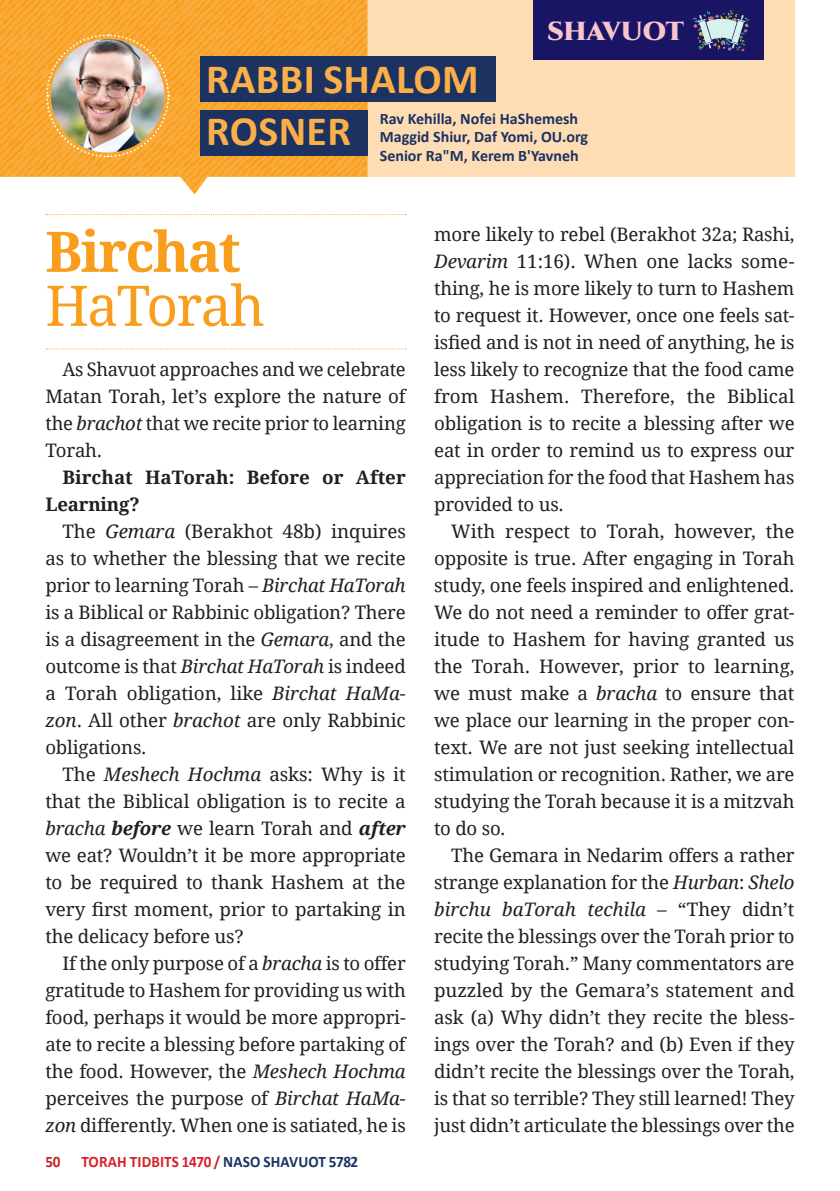
<style>
.page{position:relative;width:840px;height:1191px;background:#fff}
.page>*{position:absolute;margin:0;border:0;box-sizing:border-box;transform-origin:0 0}
.headline{font:700 56px/54px "Droid Serif";letter-spacing:-.03em;color:#f89e1c}
.t1{font:700 41.8px "Calibri";letter-spacing:.01em;color:#fbaf4b}
.MAIN_TEXT{font:900 26px "Cinzel";letter-spacing:-.01em;color:#f8c5ce}
.MAIN_TEXT-2{font:18.6px/27px "Droid Serif";letter-spacing:-.01em;color:#231f20;text-align:justify}
.MAIN_TEXT-3{font:700 18.6px/27px "Droid Serif";color:#231f20}
.t2{font:700 16px "Calibri";color:#1c3260}
.t3{font:700 16px "Calibri";letter-spacing:.01em;color:#d5222a;scale:.95 1}
.s1{font-weight:400}
.s2{font-style:italic}
.s3{font-weight:700;font-style:italic}
.s4{color:#bd2327}
.s5{color:#1c3260}
</style>
<div class="page">
<div style="left:367px;top:0;width:427px;height:176px;background:#feddb4"></div>
<div style="left:200px;top:56px;width:296px;height:46px;background:#1c3260"></div>
<svg style="left:0;top:0;width:367px;height:194px"></svg>
<svg style="left:46px;top:214px;width:360px;height:1px"></svg>
<svg style="left:46px;top:348px;width:360px;height:1px"></svg>
<div style="left:532px;top:0;width:230px;height:59px;background:#1a1465"></div>
<svg style="left:692px;top:10px;width:56px;height:41px"></svg>
<p class="MAIN_TEXT" style="left:547px;top:14px;width:138px">SHAVUOT</p>
<p class="t1" style="left:206px;top:49px;width:274px">RABBI SHALOM</p>
<p class="t1" style="left:206px;top:102px;width:146px">ROSNER</p>
<p class="t2" style="left:379px;top:108px;width:200px">Rav Kehilla, Nofei HaShemesh</p>
<p class="t2" style="left:379px;top:126px;width:210px">Maggid Shiur, Daf Yomi, OU.org</p>
<p class="t2" style="left:379px;top:144px;width:200px">Senior Ra"M, Kerem B'Yavneh</p>
<p class="headline" style="left:45px;top:225px;width:221px">Birchat<br><span class="s1">HaTorah</span></p>
<p class="MAIN_TEXT-2" style="left:45px;top:356px;width:362px;text-indent:17px">As Shavuot approaches and we celebrate Matan Torah, let’s explore the nature of the <span class="s2">brachot</span> that we recite prior to learning Torah.</p>
<p class="MAIN_TEXT-3" style="left:45px;top:464px;width:362px;text-indent:17px">Birchat HaTorah: Before or After<br>Learning?</p>
<p class="MAIN_TEXT-2" style="left:45px;top:518px;width:362px;text-indent:17px">The <span class="s2">Gemara</span> (Berakhot 48b) inquires as to whether the blessing that we recite prior to learning Torah – <span class="s2">Birchat HaTorah </span>is a Biblical or Rabbinic obligation? There is a disagreement in the <span class="s2">Gemara</span>, and the outcome is that <span class="s2">Birchat HaTorah</span> is indeed a Torah obligation, like <span class="s2">Birchat HaMa&shy;zon</span>. All other <span class="s2">brachot</span> are only Rabbinic obligations.</p>
<p class="MAIN_TEXT-2" style="left:45px;top:761px;width:362px;text-indent:17px">The <span class="s2">Meshech Hochma</span> asks: Why is it that the Biblical obligation is to recite a <span class="s2">bracha</span> <span class="s3">before</span> we learn Torah and <span class="s3">after </span>we eat? Wouldn’t it be more appropriate to be required to thank Hashem at the very first moment, prior to partaking in the delicacy before us?</p>
<p class="MAIN_TEXT-2" style="left:45px;top:950px;width:362px;text-indent:17px">If the only purpose of a <span class="s2">bracha</span> is to offer gratitude to Hashem for providing us with food, perhaps it would be more appropri&shy;ate to recite a blessing before partaking of the food. However, the <span class="s2">Meshech Hochma </span>perceives the purpose of <span class="s2">Birchat HaMa&shy;zon</span> differently. When one is satiated, he is</p>
<p class="t3" style="left:45px;top:1150px;width:331px"><span class="s4">50</span> TORAH TIDBITS 1470 / <span class="s5">NASO SHAVUOT 5782</span></p>
<p class="MAIN_TEXT-2" style="left:434px;top:221px;width:362px">more likely to rebel (Berakhot 32a; Rashi, <span class="s2">Devarim</span> 11:16). When one lacks some&shy;thing, he is more likely to turn to Hashem to request it. However, once one feels sat&shy;isfied and is not in need of anything, he is less likely to recognize that the food came from Hashem. Therefore, the Biblical obligation is to recite a blessing after we eat in order to remind us to express our appreciation for the food that Hashem has provided to us.</p>
<p class="MAIN_TEXT-2" style="left:434px;top:518px;width:362px;text-indent:17px">With respect to Torah, however, the opposite is true. After engaging in Torah study, one feels inspired and enlightened.<br>We do not need a reminder to offer grat&shy;itude to Hashem for having granted us the Torah. However, prior to learning, we must make a <span class="s2">bracha</span> to ensure that we place our learning in the proper con&shy;text. We are not just seeking intellectual stimulation or recognition. Rather, we are studying the Torah because it is a mitzvah to do so.</p>
<p class="MAIN_TEXT-2" style="left:434px;top:842px;width:362px;text-indent:17px">The Gemara in Nedarim offers a rather strange explanation for the <span class="s2">Hurban</span>: <span class="s2">Shelo birchu baTorah techila –</span> “They didn’t recite the blessings over the Torah prior to studying Torah.” Many commentators are puzzled by the Gemara’s statement and ask (a) Why didn’t they recite the bless&shy;ings over the Torah? and (b) Even if they didn’t recite the blessings over the Torah, is that so terrible? They still learned! They just didn’t articulate the blessings over the</p>
</div>
